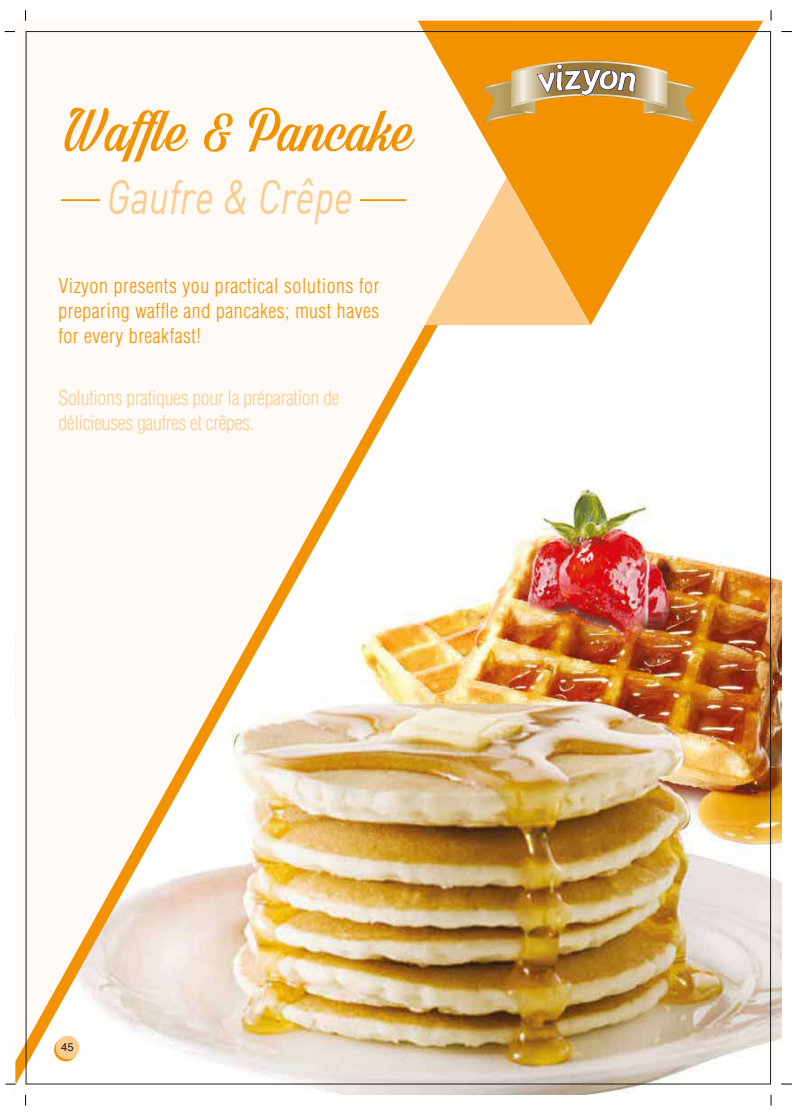
<style>
.page{position:relative;width:796px;height:1116px;background:#fff}
.page>*{position:absolute;margin:0;border:0;box-sizing:border-box;transform-origin:0 0}
.t1{font:67.5px "Shaded Larch PERSONALUSEONLY";color:#f39200;scale:.79 1}
.t2{font:italic 47.5px "DIN";color:#fccb8e;scale:.79 1}
.t3{font:20px/24.8px "Helvetica Condensed Light Tr";letter-spacing:.03em;color:#f39200;text-align:justify}
.t4{font:20px/24.8px "Helvetica Condensed Light Tr";letter-spacing:-.015em;color:#fccb8e}
.t5{font:11.25px "Helvetica";color:#1d1d1b}
</style>
<div class="page">
<img style="left:15px;top:21px;width:766px;height:1073px">
<img style="left:15px;top:25px;width:583px;height:1060px">
<svg style="left:417px;top:21px;width:345px;height:304px"></svg>
<svg style="left:424px;top:178px;width:166px;height:147px"></svg>
<svg style="left:481px;top:60px;width:215px;height:64px"></svg>
<svg style="left:54px;top:1037px;width:24px;height:24px"></svg>
<div style="left:56px;top:1035px;width:23px;height:24px;background:#fccb8e;border-radius:50%"></div>
<hr style="left:61px;top:199px;width:39px;height:2px;background:#f39200">
<hr style="left:360px;top:199px;width:46px;height:2px;background:#f39200">
<h1 class="t1" style="left:64px;top:91px;width:444px">Waffle &amp; Pancake</h1>
<h2 class="t2" style="left:107px;top:168px;width:312px">Gaufre &amp; Crêpe</h2>
<p class="t3" style="left:58px;top:274px;width:322px">Vizyon presents you practical solutions for preparing waffle and pancakes; must haves for every breakfast!</p>
<p class="t4" style="left:58px;top:385px;width:282px">Solutions pratiques pour la préparation de délicieuses gaufres et crêpes.</p>
<p class="t5" style="left:61px;top:1038px;width:14px">45</p>
</div>
